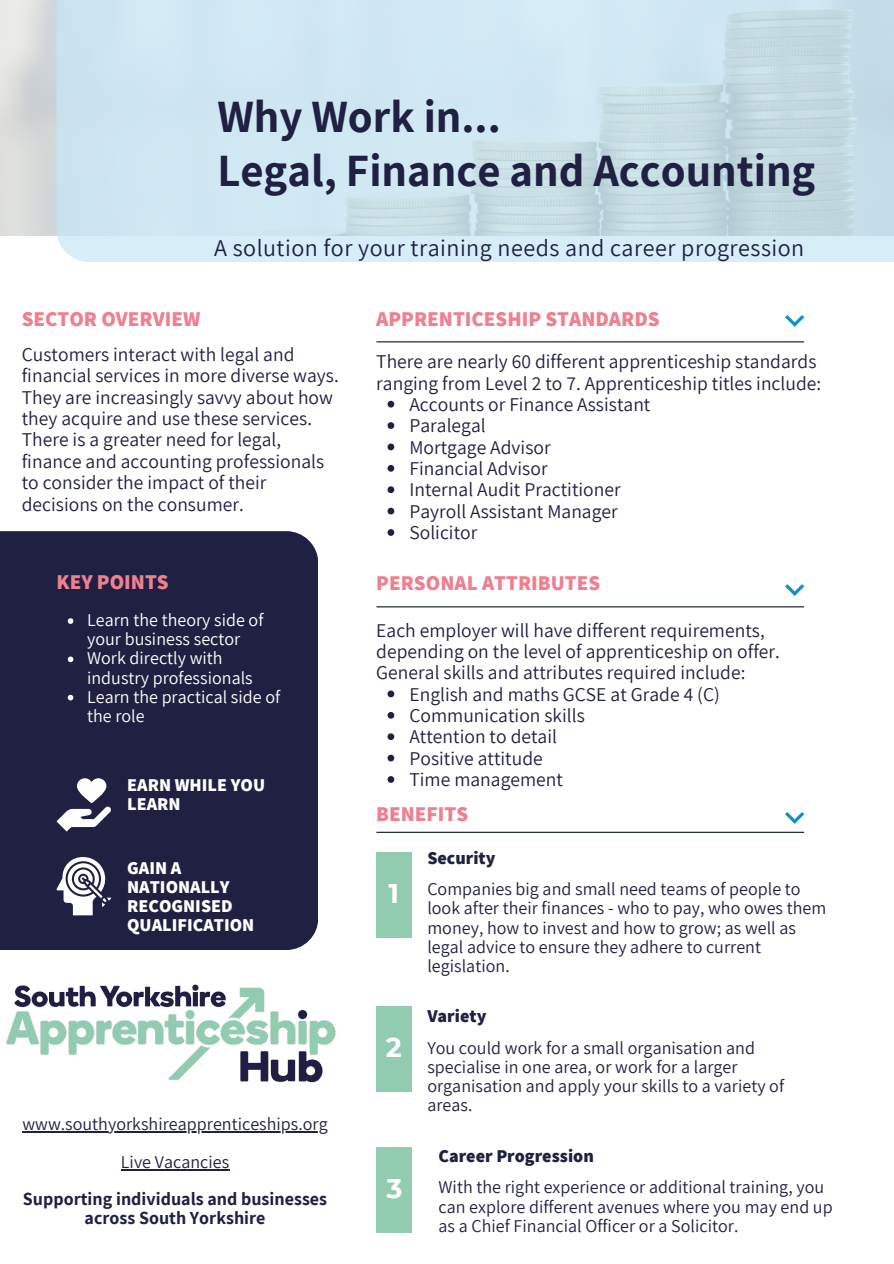
<style>
.page{position:relative;width:894px;height:1264px;background:#fff}
.page>*{position:absolute;margin:0;border:0;box-sizing:border-box;transform-origin:0 0}
.t1{font:700 45px/54px "Assistant";color:#202042}
.t2{font:700 27px "Montserrat";color:#fff}
.t3{font:24px "Assistant";letter-spacing:.02em;color:#202042}
.t4{font:800 21px "Assistant";color:#ee8090}
.t5{font:19.5px/21.3px "Assistant";color:#202042}
.t6{font:18px/19.2px "Assistant";color:#202042}
.t7{font:18px/19.2px "Assistant";color:#fff}
.t8{font:800 18px/19.2px "Assistant";color:#fff}
.t9{font:700 18px/19.2px "Assistant";color:#202042;text-align:center}
.t10{font:800 18px "Assistant";color:#202042}
</style>
<div class="page">
<div style="left:0;top:531px;width:318px;height:418px;background:#202042"></div>
<svg style="left:56px;top:857px;width:55px;height:58px"></svg>
<svg style="left:56px;top:778px;width:55px;height:53px"></svg>
<svg style="left:56px;top:0;width:837px;height:262px;background:#cce3ed"></svg>
<div style="left:376px;top:852px;width:35px;height:85px;background:#91ccb0"></div>
<div style="left:376px;top:1006px;width:35px;height:85px;background:#91ccb0"></div>
<div style="left:376px;top:1146px;width:35px;height:86px;background:#91ccb0"></div>
<hr style="left:377px;top:341px;width:426px;height:1px;background:#0b1623">
<hr style="left:377px;top:606px;width:426px;height:1px;background:#0b1623">
<hr style="left:377px;top:831px;width:426px;height:1px;background:#0b1623">
<svg style="left:785px;top:315px;width:19px;height:12px"></svg>
<svg style="left:785px;top:812px;width:19px;height:11px"></svg>
<img style="left:6px;top:984px;width:330px;height:99px">
<svg style="left:785px;top:584px;width:19px;height:12px"></svg>
<svg style="left:387px;top:401px;width:7px;height:6px"></svg>
<svg style="left:387px;top:422px;width:7px;height:7px"></svg>
<svg style="left:387px;top:443px;width:7px;height:7px"></svg>
<svg style="left:387px;top:465px;width:7px;height:6px"></svg>
<svg style="left:387px;top:486px;width:7px;height:7px"></svg>
<svg style="left:387px;top:507px;width:7px;height:7px"></svg>
<svg style="left:387px;top:529px;width:7px;height:7px"></svg>
<svg style="left:387px;top:690px;width:7px;height:7px"></svg>
<svg style="left:387px;top:712px;width:7px;height:6px"></svg>
<svg style="left:387px;top:733px;width:7px;height:7px"></svg>
<svg style="left:387px;top:754px;width:7px;height:7px"></svg>
<svg style="left:387px;top:776px;width:7px;height:6px"></svg>
<svg style="left:68px;top:618px;width:5px;height:6px"></svg>
<svg style="left:68px;top:656px;width:5px;height:6px"></svg>
<svg style="left:68px;top:694px;width:5px;height:6px"></svg>
<hr style="left:22px;top:1131px;width:306px;height:1px;background:#202042">
<hr style="left:121px;top:1169px;width:108px;height:1px;background:#202042">
<p class="t1" style="left:217px;top:89px;width:599px">Why Work in...<br>Legal, Finance and Accounting</p>
<h4 class="t3" style="left:214px;top:231px;width:591px">A solution for your training needs and career progression</h4>
<h3 class="t4" style="left:22px;top:305px;width:180px">SECTOR OVERVIEW</h3>
<p class="t5" style="left:22px;top:343px;width:318px">Customers interact with legal and financial services in more diverse ways.<br>They are increasingly savvy about how they acquire and use these services.<br>There is a greater need for legal, finance and accounting professionals to consider the impact of their decisions on the consumer.</p>
<p class="t4" style="left:56px;top:567px;width:114px">KEY POINTS</p>
<h4 class="t7" style="left:87px;top:610px;width:178px">Learn the theory side of your business sector</h4>
<p class="t7" style="left:87px;top:648px;width:167px">Work directly with industry professionals</p>
<p class="t7" style="left:87px;top:686px;width:195px">Learn the practical side of the role</p>
<p class="t8" style="left:127px;top:775px;width:139px">EARN WHILE YOU<br>LEARN</p>
<p class="t8" style="left:127px;top:857px;width:129px">GAIN A<br>NATIONALLY<br>RECOGNISED<br>QUALIFICATION</p>
<p class="t6" style="left:22px;top:1114px;width:307px">www.southyorkshireapprenticeships.org</p>
<h6 class="t6" style="left:121px;top:1151px;width:110px">Live Vacancies</h6>
<p class="t9" style="left:23px;top:1188px;width:305px">Supporting individuals and businesses across South Yorkshire</p>
<h4 class="t4" style="left:376px;top:305px;width:285px">APPRENTICESHIP STANDARDS</h4>
<p class="t5" style="left:376px;top:350px;width:446px">There are nearly 60 different apprenticeship standards ranging from Level 2 to 7. Apprenticeship titles include:</p>
<h5 class="t5" style="left:409px;top:393px;width:242px">Accounts or Finance Assistant</h5>
<p class="t5" style="left:409px;top:414px;width:78px">Paralegal</p>
<p class="t5" style="left:409px;top:436px;width:143px">Mortgage Advisor</p>
<p class="t5" style="left:409px;top:457px;width:140px">Financial Advisor</p>
<h6 class="t5" style="left:409px;top:478px;width:213px">Internal Audit Practitioner</h6>
<h3 class="t5" style="left:409px;top:500px;width:210px">Payroll Assistant Manager</h3>
<p class="t5" style="left:409px;top:521px;width:69px">Solicitor</p>
<p class="t4" style="left:376px;top:569px;width:225px">PERSONAL ATTRIBUTES</p>
<p class="t5" style="left:376px;top:618px;width:405px">Each employer will have different requirements, depending on the level of apprenticeship on offer.<br>General skills and attributes required include:</p>
<p class="t5" style="left:409px;top:683px;width:312px">English and maths GCSE at Grade 4 (C)</p>
<p class="t5" style="left:409px;top:704px;width:177px">Communication skills</p>
<p class="t5" style="left:409px;top:725px;width:149px">Attention to detail</p>
<p class="t5" style="left:409px;top:747px;width:135px">Positive attitude</p>
<p class="t5" style="left:409px;top:768px;width:155px">Time management</p>
<h3 class="t4" style="left:376px;top:799px;width:93px">BENEFITS</h3>
<h5 class="t10" style="left:427px;top:845px;width:70px">Security</h5>
<p class="t2" style="left:388px;top:877px;width:12px">1</p>
<p class="t6" style="left:427px;top:879px;width:400px">Companies big and small need teams of people to look after their finances - who to pay, who owes them money, how to invest and how to grow; as well as legal advice to ensure they adhere to current legislation.</p>
<p class="t10" style="left:427px;top:1003px;width:61px">Variety</p>
<h1 class="t2" style="left:386px;top:1031px;width:17px">2</h1>
<p class="t6" style="left:427px;top:1037px;width:358px">You could work for a small organisation and specialise in one area, or work for a larger organisation and apply your skills to a variety of areas.</p>
<p class="t10" style="left:438px;top:1143px;width:157px">Career Progression</p>
<h2 class="t2" style="left:386px;top:1171px;width:17px">3</h2>
<h3 class="t6" style="left:438px;top:1177px;width:395px">With the right experience or additional training, you can explore different avenues where you may end up as a Chief Financial Officer or a Solicitor.</h3>
</div>
